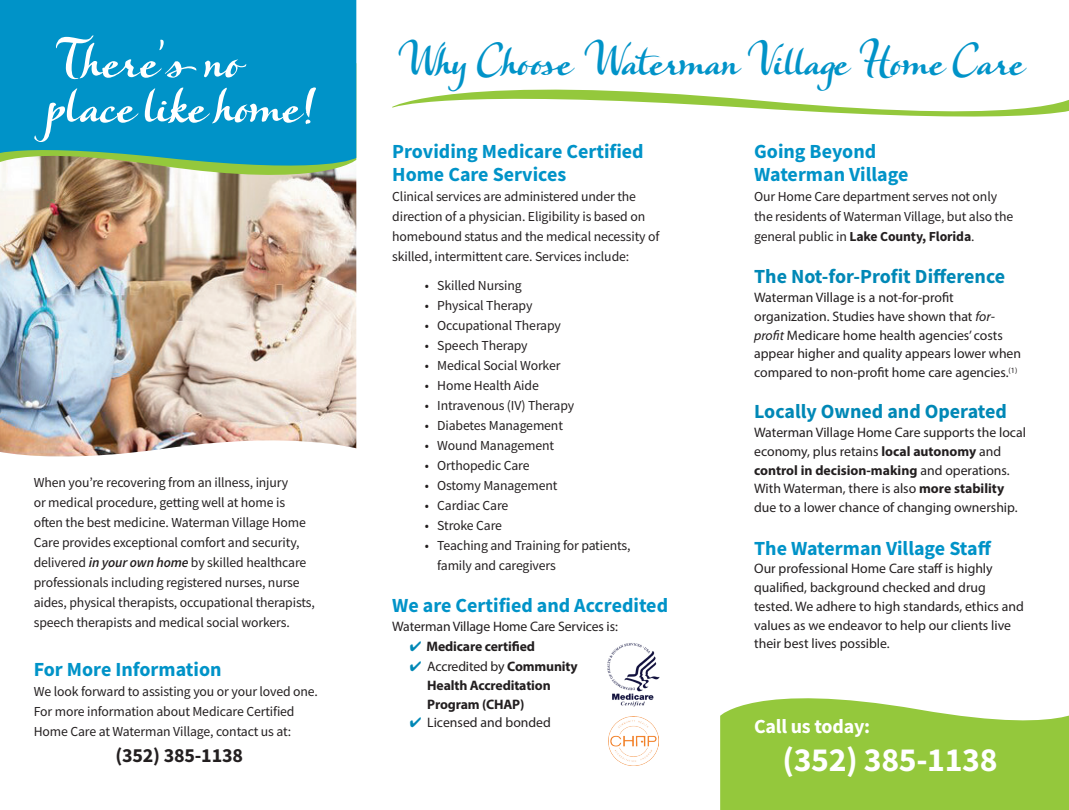
<style>
.page{position:relative;width:1069px;height:810px;background:#fff}
.page>*{position:absolute;margin:0;border:0;box-sizing:border-box;transform-origin:0 0}
.t1{font:700 51.25px/45px "Boundless";color:#fff}
.t2{font:700 41.25px "Boundless";letter-spacing:-.01em;color:#0093c8}
.t3{font:700 33.75px "Source Sans Pro";letter-spacing:-.01em;color:#fff}
.t4{font:700 20px/22.5px "Source Sans Pro";color:#0093c8}
.t5{font:700 20px "Source Sans Pro";color:#0088b6}
.t6{font:700 20px "Source Sans Pro";letter-spacing:-.01em;color:#231f20}
.t7{font:700 20px "Source Sans Pro";letter-spacing:-.01em;color:#fff}
.t8{font:13.75px/20px "Source Sans Pro";letter-spacing:-.01em;color:#231f20}
.t9{font:13.75px/18.8px "Myriad Pro";color:#231f20}
.t10{font:700 13.75px/18.8px "Myriad Pro";letter-spacing:-.01em;color:#231f20}
.s1{font-weight:600;font-style:italic}
.s2{color:#0088b6}
.s3{font-weight:400}
.s4{font-weight:700}
.s5{font-style:italic}
</style>
<div class="page">
<img style="left:609px;top:716px;width:49px;height:50px">
<img style="left:607px;top:643px;width:53px;height:64px">
<img style="left:0;top:190px;width:356px;height:267px">
<svg style="left:0;top:175px;width:356px;height:15px"></svg>
<svg style="left:0;top:0;width:356px;height:175px;background:#1096bf"></svg>
<svg style="left:392px;top:89px;width:677px;height:28px"></svg>
<svg style="left:720px;top:698px;width:349px;height:112px;background:#9ecd4e"></svg>
<h1 class="t1" style="left:47px;top:37px;width:270px">There’sno place like home!</h1>
<p class="t8" style="left:34px;top:473px;width:283px">When you’re recovering from an illness, injury<br>or medical procedure, getting well at home is often the best medicine. Waterman Village Home Care provides exceptional comfort and security, delivered <span class="s1">in your own home</span> by skilled healthcare professionals including registered nurses, nurse aides, physical therapists, occupational therapists, speech therapists and medical social workers.</p>
<h3 class="t4" style="left:34px;top:658px;width:189px">For More Information</h3>
<p class="t8" style="left:34px;top:681px;width:286px">We look forward to assisting you or your loved one.<br>For more information about Medicare Certified<br>Home Care at Waterman Village, contact us at:</p>
<h3 class="t6" style="left:116px;top:742px;width:129px">(352) 385-1138</h3>
<h2 class="t2" style="left:392px;top:37px;width:632px">Why Choose Waterman Village Home Care</h2>
<h3 class="t4" style="left:392px;top:140px;width:253px">Providing Medicare Certified<br>Home Care Services</h3>
<p class="t8" style="left:392px;top:186px;width:269px">Clinical services are administered under the direction of a physician. Eligibility is based on homebound status and the medical necessity of skilled, intermittent care. Services include:</p>
<p class="t8" style="left:425px;top:275px;width:99px">• Skilled Nursing</p>
<p class="t8" style="left:425px;top:295px;width:109px">• Physical Therapy</p>
<p class="t8" style="left:425px;top:315px;width:138px">• Occupational Therapy</p>
<p class="t8" style="left:425px;top:335px;width:104px">• Speech Therapy</p>
<p class="t8" style="left:425px;top:355px;width:137px">• Medical Social Worker</p>
<p class="t8" style="left:425px;top:375px;width:116px">• Home Health Aide</p>
<p class="t8" style="left:425px;top:395px;width:151px">• Intravenous (IV) Therapy</p>
<p class="t8" style="left:425px;top:415px;width:140px">• Diabetes Management</p>
<p class="t8" style="left:425px;top:435px;width:131px">• Wound Management</p>
<p class="t8" style="left:425px;top:455px;width:106px">• Orthopedic Care</p>
<p class="t8" style="left:425px;top:475px;width:134px">• Ostomy Management</p>
<p class="t8" style="left:425px;top:495px;width:85px">• Cardiac Care</p>
<p class="t8" style="left:425px;top:515px;width:79px">• Stroke Care</p>
<p class="t8" style="left:437px;top:535px;width:195px;text-indent:-12px">• Teaching and Training for patients, family and caregivers</p>
<h3 class="t4" style="left:392px;top:594px;width:277px">We are Certified and Accredited</h3>
<p class="t9" style="left:392px;top:617px;width:227px">Waterman Village Home Care Services is:</p>
<p class="t10" style="left:410px;top:637px;width:127px"><span class="s2">✔</span> Medicare certified</p>
<p class="t10" style="left:427px;top:657px;width:152px;text-indent:-18px"><span class="s2">✔</span> <span class="s3">Accredited by</span> Community<br>Health Accreditation<br>Program (CHAP)</p>
<p class="t9" style="left:410px;top:713px;width:143px"><span class="s2">✔</span> Licensed and bonded</p>
<h3 class="t4" style="left:754px;top:140px;width:156px">Going Beyond<br>Waterman Village</h3>
<p class="t8" style="left:754px;top:186px;width:261px">Our Home Care department serves not only the residents of Waterman Village, but also the general public in <span class="s4">Lake County, Florida</span>.</p>
<h3 class="t5" style="left:754px;top:263px;width:253px">The Not-for-Profit Difference</h3>
<p class="t9" style="left:754px;top:288px;width:268px">Waterman Village is a not-for-profit organization. Studies have shown that <span class="s5">for&shy;profit</span> Medicare home health agencies’ costs appear higher and quality appears lower when compared to non-profit home care agencies.<sup>(1)</sup></p>
<h3 class="t5" style="left:754px;top:398px;width:254px">Locally Owned and Operated</h3>
<p class="t9" style="left:754px;top:423px;width:273px">Waterman Village Home Care supports the local economy, plus retains <span class="s4">local autonomy</span> and <span class="s4">control in decision-making</span> and operations.<br>With Waterman, there is also <span class="s4">more stability </span>due to a lower chance of changing ownership.</p>
<h3 class="t4" style="left:754px;top:536px;width:239px">The Waterman Village Staff</h3>
<p class="t9" style="left:754px;top:559px;width:271px">Our professional Home Care staff is highly qualified, background checked and drug tested. We adhere to high standards, ethics and values as we endeavor to help our clients live their best lives possible.</p>
<h3 class="t7" style="left:754px;top:713px;width:118px">Call us today:</h3>
<h3 class="t3" style="left:782px;top:736px;width:216px">(352) 385-1138</h3>
</div>
